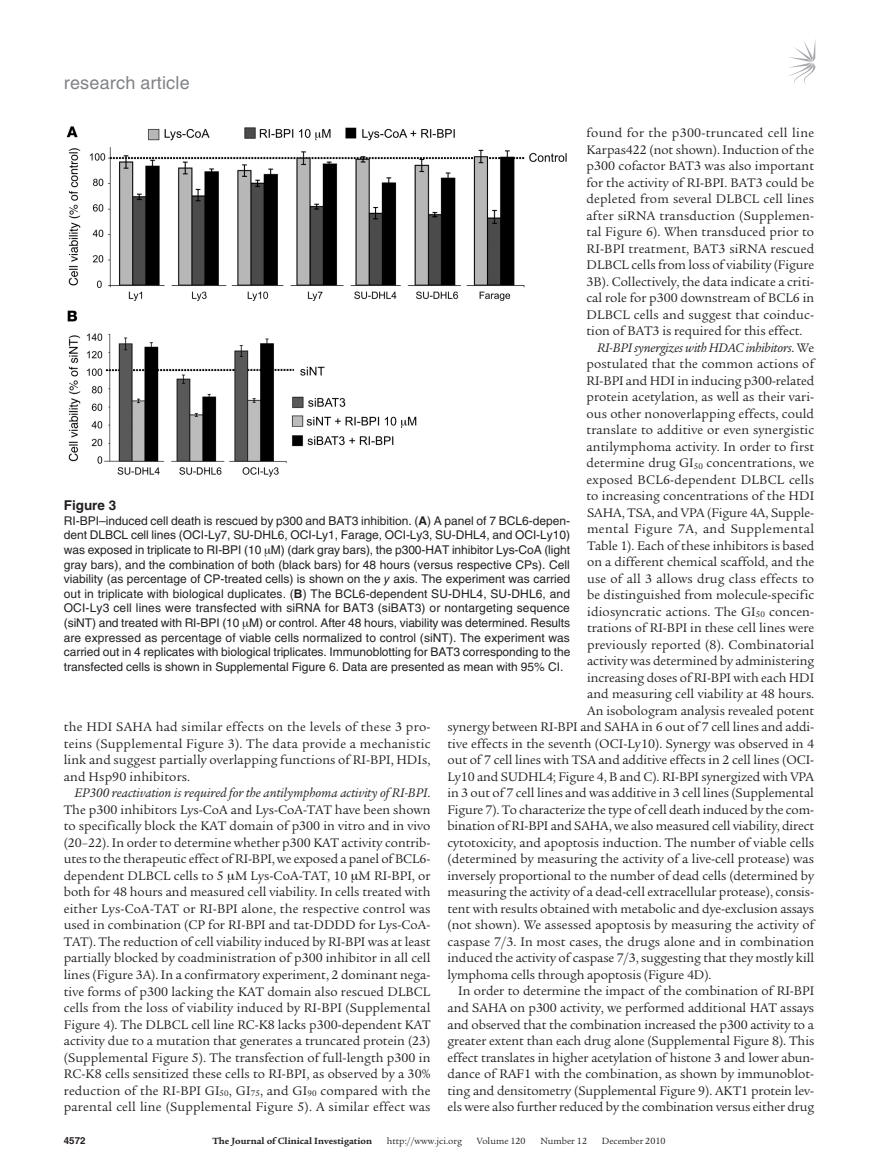
<style>
.page{position:relative;width:878px;height:1174px;background:#fff}
.page>*{position:absolute;margin:0;border:0;box-sizing:border-box;transform-origin:0 0}
.t1{font:18px "Helvetica LT Std";letter-spacing:.01em;color:#808285}
.t2{font:13.5px/16.5px "Legacy Serif Std";color:#231f20;text-align:justify}
.t3{font:italic 13.5px "Legacy Serif Std";letter-spacing:-.01em;color:#231f20}
.t4{font:13.5px "Legacy Serif Std";letter-spacing:.02em;color:#231f20}
.t5{font:13.5px "Legacy Serif Std";letter-spacing:.025em;color:#231f20}
.t6{font:700 13.5px "Helvetica LT Std";color:#231f20}
.t7{font:12px/14.7px "Helvetica LT Std";color:#231f20;text-align:justify}
.t8{font:9.75px "Legacy Serif Std";color:#231f20}
.t9{font:700 9.75px "Legacy Serif Std";color:#231f20}
.t10{font:700 9.75px "Helvetica LT Std";color:#231f20}
.s1{font-style:normal}
.s2{font-weight:700}
.s3{font-style:italic}
</style>
<div class="page">
<svg style="left:789px;top:41px;width:26px;height:44px"></svg>
<img style="left:66px;top:126px;width:501px;height:351px">
<h1 class="t1" style="left:64px;top:72px;width:127px">research article</h1>
<p class="t4" style="left:586px;top:125px;width:229px">found for the p300-truncated cell line</p>
<p class="t2" style="left:586px;top:141px;width:229px">Karpas422 (not shown). Induction of the</p>
<p class="t2" style="left:586px;top:158px;width:229px">p300 cofactor BAT3 was also important</p>
<p class="t2" style="left:586px;top:174px;width:229px">for the activity of RI-BPI. BAT3 could be</p>
<p class="t2" style="left:586px;top:191px;width:229px">depleted from several DLBCL cell lines</p>
<p class="t2" style="left:586px;top:207px;width:229px">after siRNA transduction (Supplemen-</p>
<p class="t2" style="left:586px;top:224px;width:229px">tal Figure 6). When transduced prior to</p>
<p class="t2" style="left:586px;top:240px;width:229px">RI-BPI treatment, BAT3 siRNA rescued</p>
<p class="t2" style="left:586px;top:257px;width:229px">DLBCL cells from loss of viability (Figure</p>
<p class="t2" style="left:586px;top:273px;width:229px">3B). Collectively, the data indicate a criti-</p>
<p class="t2" style="left:586px;top:290px;width:229px">cal role for p300 downstream of BCL6 in</p>
<p class="t2" style="left:586px;top:306px;width:229px">DLBCL cells and suggest that coinduc-</p>
<p class="t2" style="left:586px;top:323px;width:217px">tion of BAT3 is required for this effect.</p>
<p class="t3" style="left:597px;top:340px;width:218px">RI-BPI synergizes with HDAC inhibitors<span class="s1">. We</span></p>
<p class="t2" style="left:586px;top:356px;width:229px">postulated that the common actions of</p>
<p class="t2" style="left:586px;top:372px;width:229px">RI-BPI and HDI in inducing p300-related</p>
<p class="t2" style="left:586px;top:389px;width:229px">protein acetylation, as well as their vari-</p>
<p class="t2" style="left:586px;top:405px;width:229px">ous other nonoverlapping effects, could</p>
<p class="t2" style="left:586px;top:422px;width:229px">translate to additive or even synergistic</p>
<p class="t2" style="left:586px;top:438px;width:229px">antilymphoma activity. In order to first</p>
<p class="t2" style="left:586px;top:455px;width:229px">determine drug GI<sub>50</sub> concentrations, we</p>
<p class="t2" style="left:586px;top:471px;width:229px">exposed BCL6-dependent DLBCL cells</p>
<p class="t2" style="left:586px;top:488px;width:229px">to increasing concentrations of the HDI</p>
<p class="t2" style="left:587px;top:504px;width:228px">SAHA, TSA, and VPA (Figure 4A, Supple-</p>
<p class="t5" style="left:587px;top:521px;width:228px">mental Figure 7A, and Supplemental</p>
<p class="t2" style="left:587px;top:537px;width:229px">Table 1). Each of these inhibitors is based</p>
<p class="t2" style="left:587px;top:554px;width:228px">on a different chemical scaffold, and the</p>
<p class="t2" style="left:587px;top:570px;width:228px">use of all 3 allows drug class effects to</p>
<p class="t2" style="left:587px;top:587px;width:228px">be distinguished from molecule-specific</p>
<p class="t2" style="left:587px;top:603px;width:228px">idiosyncratic actions. The GI<sub>50</sub> concen-</p>
<p class="t2" style="left:587px;top:620px;width:228px">trations of RI-BPI in these cell lines were</p>
<p class="t2" style="left:587px;top:636px;width:228px">previously reported (8). Combinatorial</p>
<p class="t2" style="left:587px;top:653px;width:228px">activity was determined by administering</p>
<p class="t2" style="left:587px;top:669px;width:228px">increasing doses of RI-BPI with each HDI</p>
<p class="t2" style="left:587px;top:686px;width:229px">and measuring cell viability at 48 hours.</p>
<p class="t2" style="left:587px;top:702px;width:228px">An isobologram analysis revealed potent</p>
<p class="t2" style="left:447px;top:719px;width:368px">synergy between RI-BPI and SAHA in 6 out of 7 cell lines and addi-</p>
<p class="t2" style="left:447px;top:735px;width:368px">tive effects in the seventh (OCI-Ly10). Synergy was observed in 4</p>
<p class="t2" style="left:447px;top:752px;width:368px">out of 7 cell lines with TSA and additive effects in 2 cell lines (OCI-</p>
<p class="t2" style="left:447px;top:768px;width:368px">Ly10 and SUDHL4; Figure 4, B and C). RI-BPI synergized with VPA</p>
<p class="t2" style="left:447px;top:785px;width:368px">in 3 out of 7 cell lines and was additive in 3 cell lines (Supplemental</p>
<p class="t2" style="left:447px;top:801px;width:368px">Figure 7). To characterize the type of cell death induced by the com-</p>
<p class="t2" style="left:447px;top:818px;width:368px">bination of RI-BPI and SAHA, we also measured cell viability, direct</p>
<p class="t2" style="left:447px;top:834px;width:368px">cytotoxicity, and apoptosis induction. The number of viable cells</p>
<p class="t2" style="left:447px;top:851px;width:368px">(determined by measuring the activity of a live-cell protease) was</p>
<p class="t2" style="left:447px;top:867px;width:368px">inversely proportional to the number of dead cells (determined by</p>
<p class="t2" style="left:447px;top:884px;width:368px">measuring the activity of a dead-cell extracellular protease), consis-</p>
<p class="t2" style="left:447px;top:900px;width:368px">tent with results obtained with metabolic and dye-exclusion assays</p>
<p class="t2" style="left:447px;top:917px;width:368px">(not shown). We assessed apoptosis by measuring the activity of</p>
<p class="t2" style="left:447px;top:933px;width:368px">caspase 7/3. In most cases, the drugs alone and in combination</p>
<p class="t2" style="left:447px;top:950px;width:368px">induced the activity of caspase 7/3, suggesting that they mostly kill</p>
<p class="t2" style="left:447px;top:966px;width:265px">lymphoma cells through apoptosis (Figure 4D).</p>
<p class="t2" style="left:458px;top:983px;width:357px">In order to determine the impact of the combination of RI-BPI</p>
<p class="t2" style="left:447px;top:999px;width:368px">and SAHA on p300 activity, we performed additional HAT assays</p>
<p class="t2" style="left:447px;top:1016px;width:368px">and observed that the combination increased the p300 activity to a</p>
<p class="t2" style="left:447px;top:1032px;width:368px">greater extent than each drug alone (Supplemental Figure 8). This</p>
<p class="t2" style="left:447px;top:1049px;width:368px">effect translates in higher acetylation of histone 3 and lower abun-</p>
<p class="t2" style="left:447px;top:1065px;width:368px">dance of RAF1 with the combination, as shown by immunoblot-</p>
<p class="t2" style="left:447px;top:1082px;width:368px">ting and densitometry (Supplemental Figure 9). AKT1 protein lev-</p>
<p class="t2" style="left:447px;top:1098px;width:368px">els were also further reduced by the combination versus either drug</p>
<p class="t6" style="left:64px;top:497px;width:54px">Figure 3</p>
<p class="t7" style="left:64px;top:513px;width:508px">RI-BPI–induced cell death is rescued by p300 and BAT3 inhibition. (<span class="s2">A</span>) A panel of 7 BCL6-depen&shy;dent DLBCL cell lines (OCI-Ly7, SU-DHL6, OCI-Ly1, Farage, OCI-Ly3, SU-DHL4, and OCI-Ly10) was exposed in triplicate to RI-BPI (10 M) (dark gray bars), the p300-HAT inhibitor Lys-CoA (light gray bars), and the combination of both (black bars) for 48 hours (versus respective CPs). Cell viability (as percentage of CP-treated cells) is shown on the <span class="s3">y</span> axis. The experiment was carried out in triplicate with biological duplicates. (<span class="s2">B</span>) The BCL6-dependent SU-DHL4, SU-DHL6, and OCI-Ly3 cell lines were transfected with siRNA for BAT3 (siBAT3) or nontargeting sequence (siNT) and treated with RI-BPI (10 M) or control. After 48 hours, viability was determined. Results are expressed as percentage of viable cells normalized to control (siNT). The experiment was carried out in 4 replicates with biological triplicates. Immunoblotting for BAT3 corresponding to the transfected cells is shown in Supplemental Figure 6. Data are presented as mean with 95% CI.</p>
<p class="t2" style="left:64px;top:719px;width:368px">the HDI SAHA had similar effects on the levels of these 3 pro&shy;teins (Supplemental Figure 3). The data provide a mechanistic link and suggest partially overlapping functions of RI-BPI, HDIs, and Hsp90 inhibitors.</p>
<p class="t2" style="left:64px;top:785px;width:368px;text-indent:11px"><span class="s3">EP300 reactivation is required for the antilymphoma activity of RI-BPI</span>.<br>The p300 inhibitors Lys-CoA and Lys-CoA-TAT have been shown to specifically block the KAT domain of p300 in vitro and in vivo (20–22). In order to determine whether p300 KAT activity contrib&shy;utes to the therapeutic effect ofRI-BPI, we exposed a panel of BCL6- dependent DLBCL cells to 5 M Lys-CoA-TAT, 10 M RI-BPI, or both for 48 hours and measured cell viability. In cells treated with either Lys-CoA-TAT or RI-BPI alone, the respective control was used in combination (CP for RI-BPI and tat-DDDD for Lys-CoA-TAT). The reduction of cell viability induced by RI-BPI was at least partially blocked by coadministration of p300 inhibitor in all cell lines (Figure 3A). In a confirmatory experiment, 2 dominant nega&shy;tive forms of p300 lacking the KAT domain also rescued DLBCL cells from the loss of viability induced by RI-BPI (Supplemental Figure 4). The DLBCL cell line RC-K8 lacks p300-dependent KAT activity due to a mutation that generates a truncated protein (23) (Supplemental Figure 5). The transfection of full-length p300 in RC-K8 cells sensitized these cells to RI-BPI, as observed by a 30% reduction of the RI-BPI GI<sub>50</sub>, GI<sub>75</sub>, and GI<sub>90</sub> compared with the parental cell line (Supplemental Figure 5). A similar effect was</p>
<p class="t10" style="left:64px;top:1134px;width:23px">4572</p>
<p class="t9" style="left:212px;top:1135px;width:161px">The Journal of Clinical Investigation</p>
<p class="t8" style="left:387px;top:1135px;width:77px">http://www.jci.org</p>
<p class="t8" style="left:476px;top:1135px;width:50px">Volume 120</p>
<p class="t8" style="left:540px;top:1135px;width:48px">Number 12</p>
<p class="t8" style="left:601px;top:1135px;width:65px">December 2010</p>
</div>
